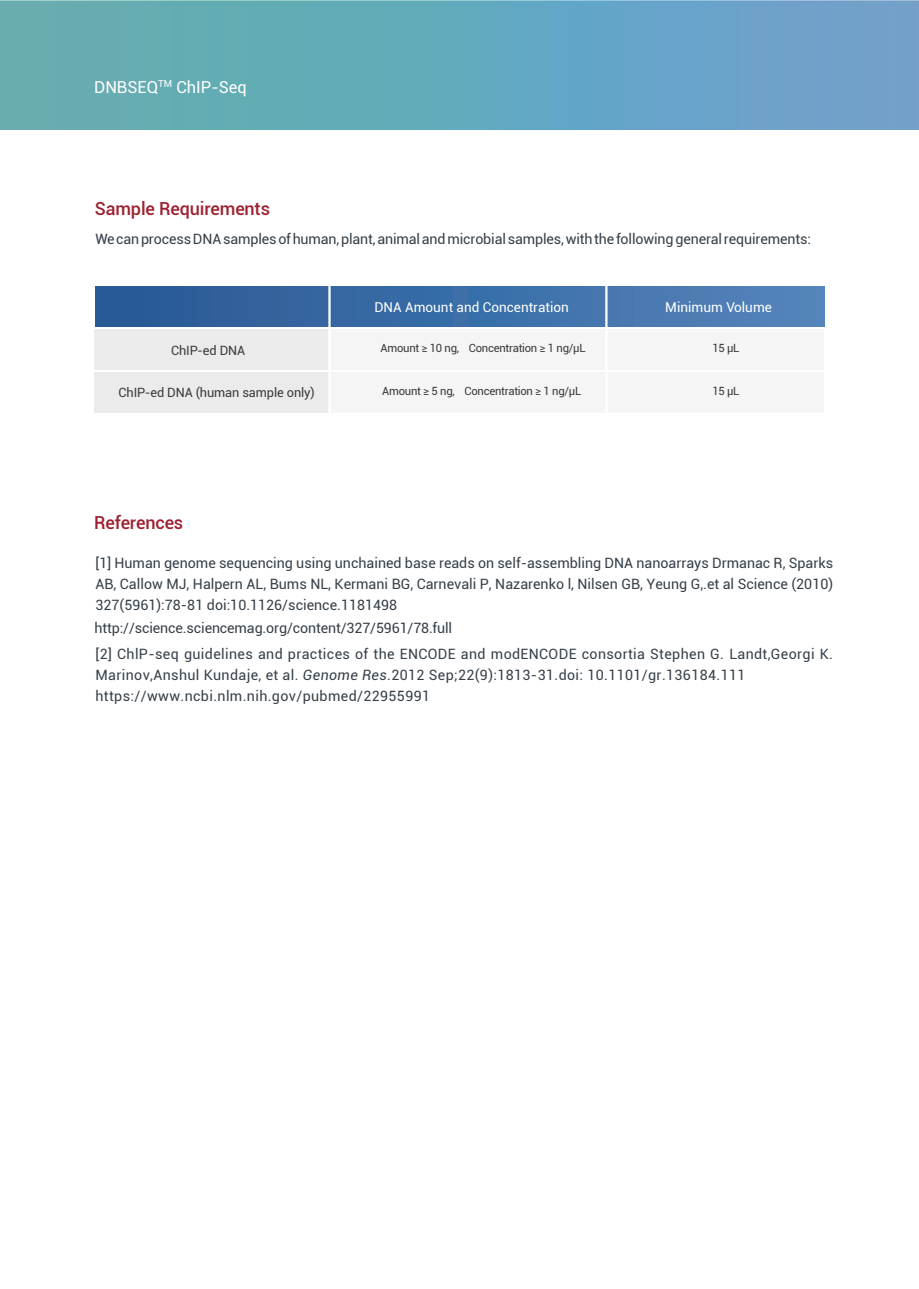
<style>
.page{position:relative;width:919px;height:1289px;background:#fff}
.page>*{position:absolute;margin:0;border:0;box-sizing:border-box;transform-origin:0 0}
.t1{font:500 18px "Roboto";letter-spacing:-.01em;color:#9d2130}
.t2{font:16.5px "Roboto";color:#fff}
.t3{font:14.25px/21px "Roboto";color:#364049;text-align:justify}
.t4{font:14.25px/26.1px "Roboto";letter-spacing:.025em;color:#364049}
.t5{font:13.5px "Roboto";color:#fff}
.t6{font:12.75px "Roboto";letter-spacing:-.01em;color:#3c393b}
.t7{font:11.25px "Roboto";letter-spacing:-.025em;color:#3c393b}
.s1{font-style:italic}
</style>
<div class="page">
<div style="left:605px;top:372px;width:219px;height:41px;background:#f5f5f5"></div>
<img style="left:0;top:0;width:918px;height:129px">
<div style="left:96px;top:286px;width:728px;height:41px;background:linear-gradient(to right,#275894,#5384bb)"></div>
<div style="left:94px;top:329px;width:235px;height:41px;background:#ebebeb"></div>
<div style="left:329px;top:329px;width:276px;height:41px;background:#f5f5f5"></div>
<div style="left:605px;top:329px;width:219px;height:41px;background:#f5f5f5"></div>
<hr style="left:605px;top:284px;width:2px;height:86px;background:#fff">
<hr style="left:328px;top:284px;width:2px;height:86px;background:#fff">
<div style="left:94px;top:372px;width:235px;height:41px;background:#ebebeb"></div>
<div style="left:329px;top:372px;width:276px;height:41px;background:#f5f5f5"></div>
<hr style="left:605px;top:327px;width:2px;height:86px;background:#fff">
<hr style="left:328px;top:327px;width:2px;height:86px;background:#fff">
<p class="t2" style="left:94px;top:75px;width:154px">DNBSEQ<sup>TM</sup> ChIP-Seq</p>
<p class="t1" style="left:95px;top:196px;width:177px">Sample Requirements</p>
<p class="t3" style="left:95px;top:228px;width:717px">WecanprocessDNAsamplesofhuman,plant,animalandmicrobialsamples,withthefollowinggeneralrequirements:</p>
<p class="t5" style="left:374px;top:297px;width:196px">DNA Amount and Concentration</p>
<p class="t5" style="left:665px;top:297px;width:108px">Minimum Volume</p>
<p class="t6" style="left:171px;top:341px;width:76px">ChIP-ed DNA</p>
<p class="t7" style="left:380px;top:340px;width:206px">Amount ≥ 10 ng, Concentration ≥ 1 ng/µL</p>
<p class="t7" style="left:712px;top:340px;width:29px">15 µL</p>
<p class="t6" style="left:118px;top:383px;width:198px">ChIP-ed DNA (human sample only)</p>
<p class="t7" style="left:382px;top:383px;width:200px">Amount ≥ 5 ng, Concentration ≥ 1 ng/µL</p>
<p class="t7" style="left:712px;top:382px;width:29px">15 µL</p>
<p class="t1" style="left:94px;top:510px;width:91px">References</p>
<p class="t3" style="left:95px;top:552px;width:739px">[1] Human genome sequencing using unchained base reads on self-assembling DNA nanoarrays Drmanac R, Sparks AB, Callow MJ, Halpern AL, Bums NL, Kermani BG, Carnevali P, Nazarenko l, Nilsen GB, Yeung G,.et al Science (2010)<br>327(5961):78-81 doi:10.1126/science.1181498</p>
<p class="t4" style="left:94px;top:614px;width:740px">http://science.sciencemag.org/content/327/5961/78.full<br>[2] ChlP-seq guidelines and practices of the ENCODE and modENCODE consortia Stephen G. Landt,Georgi K.</p>
<p class="t4" style="left:95px;top:664px;width:651px;line-height:21px">Marinov,Anshul Kundaje, et al. <span class="s1">Genome Res</span>.2012 Sep;22(9):1813-31.doi: 10.1101/gr.136184.111 https://www.ncbi.nlm.nih.gov/pubmed/22955991</p>
</div>
